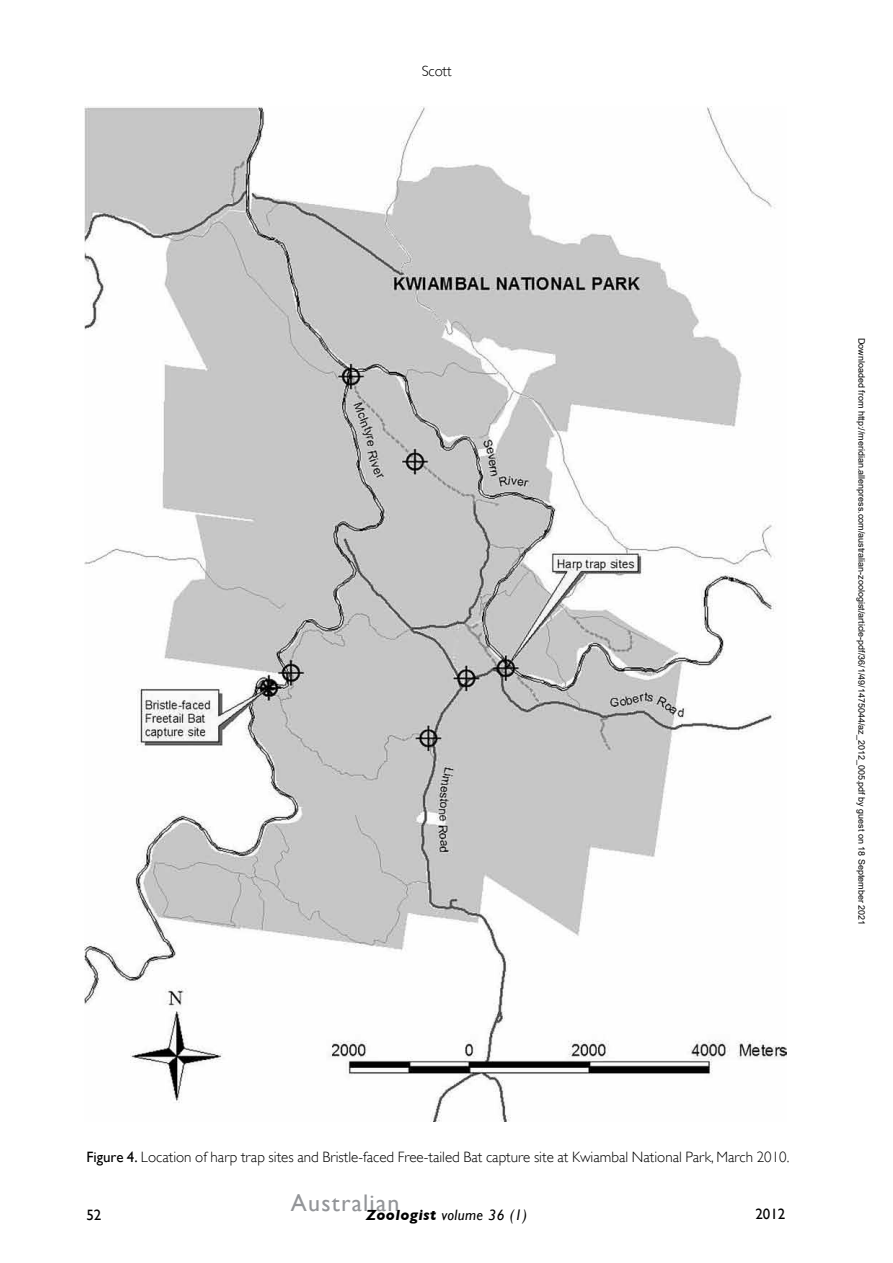
<style>
.page{position:relative;width:893px;height:1263px;background:#fff}
.page>*{position:absolute;margin:0;border:0;box-sizing:border-box;transform-origin:0 0}
.t1{font:24px "Gill Sans";letter-spacing:.05em;color:#939598}
.t2{font:300 15px "Gill Sans";color:#000}
.t3{font:italic 15px "Gill Sans";letter-spacing:.025em;color:#000}
.t4{font:15px "Gill Sans";letter-spacing:-.01em;color:#000}
.t5{font:9px "Arial";color:#000}
.s1{font-weight:400}
.s2{font-weight:700}
</style>
<div class="page">
<img style="left:85px;top:106px;width:702px;height:1015px">
<h2 class="t2" style="left:422px;top:62px;width:31px">Scott</h2>
<p class="t5" style="left:865px;top:338px;width:589px;rotate:90deg">Downloaded from http://meridian.allenpress.com/australian-zoologist/article-pdf/36/1/49/1475044/az_2012_005.pdf by guest on 18 September 2021</p>
<h2 class="t2" style="left:87px;top:1148px;width:704px"><span class="s1">Figure 4.</span> Location of harp trap sites and Bristle-faced Free-tailed Bat capture site at Kwiambal National Park, March 2010.</h2>
<h1 class="t1" style="left:291px;top:1189px;width:110px">Australian</h1>
<h2 class="t4" style="left:87px;top:1206px;width:16px">52</h2>
<h2 class="t3" style="left:366px;top:1206px;width:162px"><span class="s2">Zoologist</span> volume 36 (1)</h2>
<h2 class="t4" style="left:756px;top:1205px;width:31px">2012</h2>
</div>
